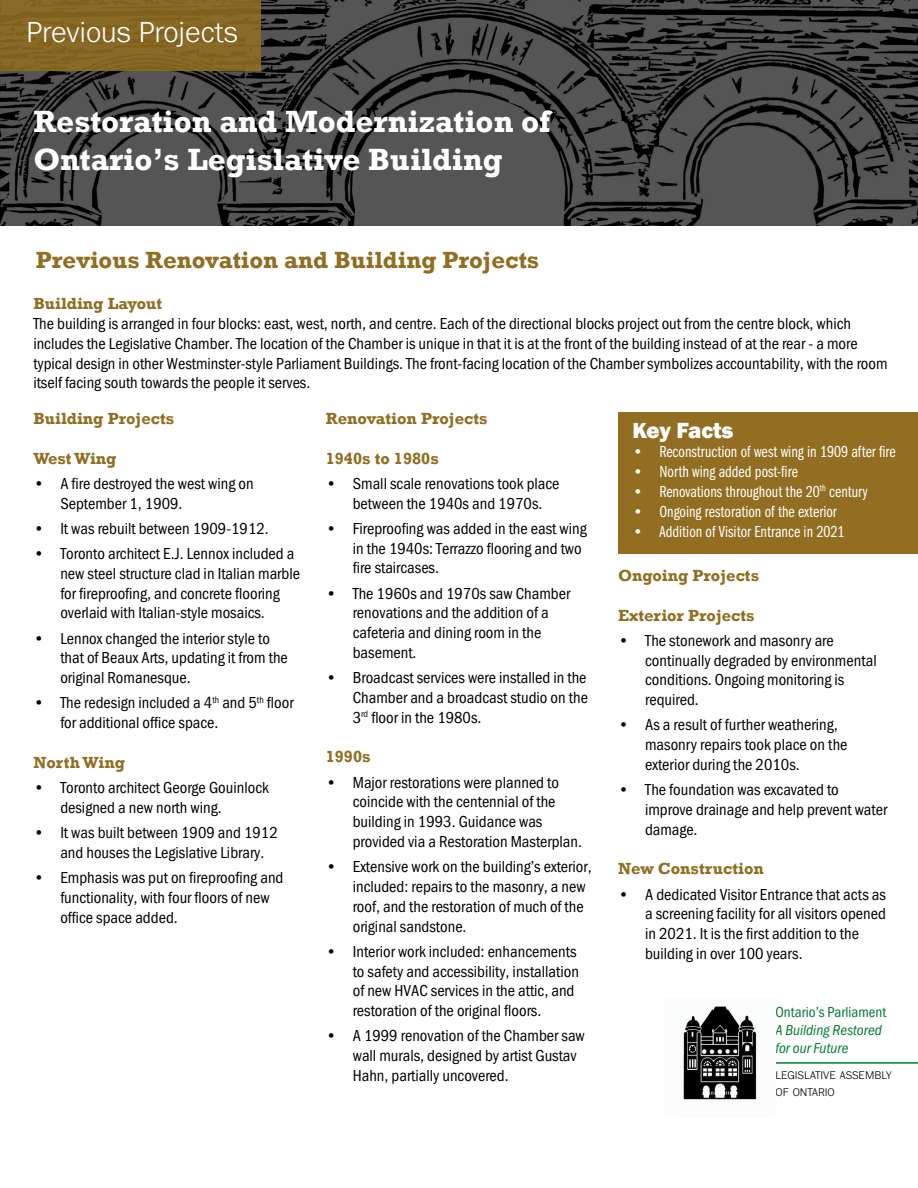
<style>
.page{position:relative;width:918px;height:1188px;background:#fff}
.page>*{position:absolute;margin:0;border:0;box-sizing:border-box;transform-origin:0 0}
.Heading{font:700 31.5px/37.8px "Rockwell";color:#fff}
.Top_of_Page_Heading{font:300 30px "Franklin Gothic URW";color:#fff}
.Subheading1{font:700 24px "Rockwell";color:#916e21}
.Subheading3{font:800 22.5px "Franklin Gothic";letter-spacing:-.01em;color:#fff}
.t1{font:16.5px/19.8px "Franklin Gothic URW Cond";color:#000}
.Key_Facts_Box{font:16.5px "Franklin Gothic URW Com Boo";color:#fff}
.Subheading2{font:700 16.5px "Rockwell";color:#916e21}
.t2{font:15px "Franklin Gothic URW Con Boo Ita";color:#007a33}
.t3{font:15px "Franklin Gothic URW Cond";color:#007a33}
.t4{font:300 11.55px "Franklin Gothic URW";color:#000}
</style>
<div class="page">
<div style="left:618px;top:413px;width:300px;height:141px;background:#916e21"></div>
<svg style="left:0;top:0;width:918px;height:226px;background:#424240"></svg>
<div style="left:0;top:0;width:260px;height:70px;background:#876925"></div>
<hr style="left:776px;top:1062px;width:142px;height:2px;background:#007a33">
<img style="left:683px;top:1006px;width:74px;height:94px">
<p class="Top_of_Page_Heading" style="left:26px;top:13px;width:213px">Previous Projects</p>
<h1 class="Heading" style="left:33px;top:103px;width:519px">Restoration and Modernization of<br>Ontario’s Legislative Building</h1>
<h2 class="Subheading1" style="left:36px;top:246px;width:505px">Previous Renovation and Building Projects</h2>
<h3 class="Subheading2" style="left:33px;top:294px;width:130px">Building Layout</h3>
<p class="t1" style="left:33px;top:313px;width:856px">The building is arranged in four blocks: east, west, north, and centre. Each of the directional blocks project out from the centre block, which includes the Legislative Chamber. The location of the Chamber is unique in that it is at the front of the building instead of at the rear - a more typical design in other Westminster-style Parliament Buildings. The front-facing location of the Chamber symbolizes accountability, with the room itself facing south towards the people it serves.</p>
<h3 class="Subheading2" style="left:33px;top:408px;width:142px">Building Projects</h3>
<h3 class="Subheading2" style="left:33px;top:448px;width:85px">West Wing</h3>
<p class="t1" style="left:60px;top:472px;width:195px;text-indent:-27px">• A fire destroyed the west wing on<br>September 1, 1909.</p>
<p class="t1" style="left:33px;top:517px;width:237px">• It was rebuilt between 1909-1912.</p>
<p class="t1" style="left:60px;top:542px;width:241px;text-indent:-27px">• Toronto architect E.J. Lennox included a new steel structure clad in Italian marble for fireproofing, and concrete flooring overlaid with Italian-style mosaics.</p>
<p class="t1" style="left:60px;top:627px;width:229px;text-indent:-27px">• Lennox changed the interior style to that of Beaux Arts, updating it from the original Romanesque.</p>
<p class="t1" style="left:60px;top:692px;width:235px;text-indent:-27px">• The redesign included a 4<sup>th</sup> and 5<sup>th</sup> floor for additional office space.</p>
<h3 class="Subheading2" style="left:33px;top:752px;width:93px">North Wing</h3>
<p class="t1" style="left:60px;top:776px;width:210px;text-indent:-27px">• Toronto architect George Gouinlock designed a new north wing.</p>
<p class="t1" style="left:60px;top:821px;width:219px;text-indent:-27px">• It was built between 1909 and 1912 and houses the Legislative Library.</p>
<p class="t1" style="left:60px;top:866px;width:225px;text-indent:-27px">• Emphasis was put on fireproofing and functionality, with four floors of new office space added.</p>
<h3 class="Subheading2" style="left:326px;top:408px;width:163px">Renovation Projects</h3>
<h3 class="Subheading2" style="left:326px;top:448px;width:115px">1940s to 1980s</h3>
<p class="t1" style="left:326px;top:472px;width:235px;text-align:center">• Small scale renovations took place between the 1940s and 1970s.</p>
<p class="t1" style="left:353px;top:517px;width:236px;text-indent:-27px">• Fireproofing was added in the east wing in the 1940s: Terrazzo flooring and two fire staircases.</p>
<p class="t1" style="left:353px;top:582px;width:219px;text-indent:-27px">• The 1960s and 1970s saw Chamber renovations and the addition of a cafeteria and dining room in the basement.</p>
<p class="t1" style="left:353px;top:667px;width:237px;text-align:justify;text-indent:-27px">• Broadcast services were installed in the Chamber and a broadcast studio on the 3<sup>rd</sup> floor in the 1980s.</p>
<h3 class="Subheading2" style="left:326px;top:747px;width:46px">1990s</h3>
<p class="t1" style="left:353px;top:771px;width:231px;text-indent:-27px">• Major restorations were planned to coincide with the centennial of the building in 1993. Guidance was provided via a Restoration Masterplan.</p>
<p class="t1" style="left:353px;top:856px;width:240px;text-indent:-27px">• Extensive work on the building’s exterior, included: repairs to the masonry, a new roof, and the restoration of much of the original sandstone.</p>
<p class="t1" style="left:353px;top:940px;width:228px;text-indent:-27px">• Interior work included: enhancements to safety and accessibility, installation of new HVAC services in the attic, and restoration of the original floors.</p>
<p class="t1" style="left:353px;top:1025px;width:234px;text-indent:-27px">• A 1999 renovation of the Chamber saw wall murals, designed by artist Gustav<br>Hahn, partially uncovered.</p>
<h4 class="Subheading3" style="left:632px;top:415px;width:103px">Key Facts</h4>
<p class="Key_Facts_Box" style="left:632px;top:441px;width:265px">• Reconstruction of west wing in 1909 after fire</p>
<p class="Key_Facts_Box" style="left:632px;top:461px;width:167px">• North wing added post-fire</p>
<p class="Key_Facts_Box" style="left:632px;top:480px;width:237px">• Renovations throughout the 20<sup>th</sup> century</p>
<p class="Key_Facts_Box" style="left:632px;top:500px;width:206px">• Ongoing restoration of the exterior</p>
<p class="Key_Facts_Box" style="left:632px;top:520px;width:214px">• Addition of Visitor Entrance in 2021</p>
<h3 class="Subheading2" style="left:618px;top:566px;width:142px">Ongoing Projects</h3>
<h3 class="Subheading2" style="left:618px;top:605px;width:138px">Exterior Projects</h3>
<p class="t1" style="left:645px;top:629px;width:233px;text-indent:-27px">• The stonework and masonry are continually degraded by environmental conditions. Ongoing monitoring is required.</p>
<p class="t1" style="left:645px;top:714px;width:204px;text-indent:-27px">• As a result of further weathering, masonry repairs took place on the exterior during the 2010s.</p>
<p class="t1" style="left:645px;top:779px;width:244px;text-indent:-27px">• The foundation was excavated to improve drainage and help prevent water damage.</p>
<h3 class="Subheading2" style="left:618px;top:859px;width:147px">New Construction</h3>
<p class="t1" style="left:645px;top:883px;width:242px;text-indent:-27px">• A dedicated Visitor Entrance that acts as a screening facility for all visitors opened in 2021. It is the first addition to the building in over 100 years.</p>
<p class="t3" style="left:776px;top:1002px;width:112px">Ontario’s Parliament</p>
<p class="t2" style="left:776px;top:1022px;width:108px">A Building Restored</p>
<p class="t2" style="left:776px;top:1040px;width:74px">for our Future</p>
<p class="t4" style="left:776px;top:1068px;width:118px">LEGISLATIVE ASSEMBLY</p>
<p class="t4" style="left:776px;top:1085px;width:61px">OF ONTARIO</p>
</div>
